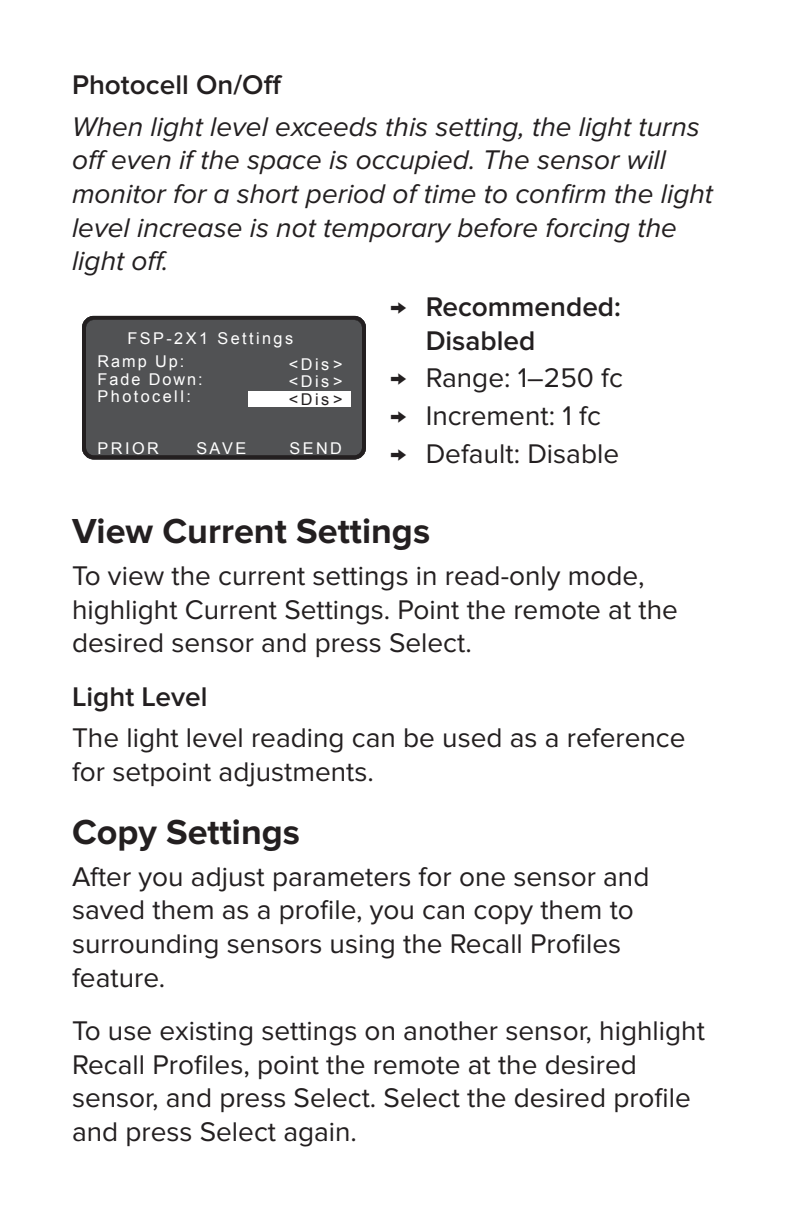
<style>
.page{position:relative;width:792px;height:1224px;background:#fff}
.page>*{position:absolute;margin:0;border:0;box-sizing:border-box;transform-origin:0 0}
.Heading_3{font:700 36px "Proxima Nova";color:#231f20}
.t1{font:28px/33.6px "Proxima Nova";color:#231f20}
.t2{font:italic 28px/33.6px "Proxima Nova";color:#231f20}
.Table_Header{font:600 28px/33.6px "Proxima Nova";color:#231f20}
.t3{font:16.4px/17.2px "Arial";letter-spacing:.15em;color:#fff;text-align:justify}
.t4{font:16.4px/17.2px "Arial";letter-spacing:.12em;color:#fff}
.s1{font-weight:400}
.s2{color:#231f20}
</style>
<div class="page">
<div style="left:84px;top:318px;width:280px;height:140px;background:#515254;border-radius:10px"></div>
<div style="left:249px;top:391px;width:102px;height:15px;background:#fff"></div>
<div style="left:82px;top:316px;width:284px;height:143px;border:4px solid #231f20;border-radius:10px"></div>
<p class="Table_Header" style="left:72px;top:69px;width:212px">Photocell On/Off</p>
<p class="t2" style="left:72px;top:110px;width:643px">When light level exceeds this setting, the light turns off even if the space is occupied. The sensor will monitor for a short period of time to confirm the light level increase is not temporary before forcing the light off.</p>
<p class="Table_Header" style="left:426px;top:291px;width:197px;text-indent:-36px"><span class="s1">→</span> Recommended:<br>Disabled</p>
<p class="t1" style="left:390px;top:362px;width:235px">→ Range: 1–250 fc</p>
<p class="t1" style="left:390px;top:399px;width:213px">→ Increment: 1 fc</p>
<p class="t1" style="left:390px;top:437px;width:231px">→ Default: Disable</p>
<p class="t3" style="left:127px;top:330px;width:167px">FSP-2X1 Settings</p>
<p class="t4" style="left:98px;top:353px;width:107px">Ramp Up:<br>Fade Down:<br>Photocell:</p>
<p class="t3" style="left:289px;top:356px;width:55px">&lt;Dis&gt; &lt;Dis&gt; <span class="s2">&lt;Dis&gt;</span></p>
<p class="t3" style="left:98px;top:440px;width:63px">PRIOR</p>
<p class="t3" style="left:196px;top:440px;width:51px">SAVE</p>
<p class="t3" style="left:290px;top:440px;width:54px">SEND</p>
<p class="Heading_3" style="left:72px;top:511px;width:360px">View Current Settings</p>
<p class="t1" style="left:72px;top:559px;width:607px">To view the current settings in read-only mode, highlight Current Settings. Point the remote at the desired sensor and press Select.</p>
<p class="Table_Header" style="left:72px;top:680px;width:137px">Light Level</p>
<p class="t1" style="left:72px;top:722px;width:615px">The light level reading can be used as a reference for setpoint adjustments.</p>
<p class="Heading_3" style="left:72px;top:812px;width:230px">Copy Settings</p>
<p class="t1" style="left:72px;top:860px;width:579px">After you adjust parameters for one sensor and saved them as a profile, you can copy them to surrounding sensors using the Recall Profiles feature.</p>
<p class="t1" style="left:72px;top:1015px;width:634px">To use existing settings on another sensor, highlight Recall Profiles, point the remote at the desired sensor, and press Select. Select the desired profile and press Select again.</p>
</div>
